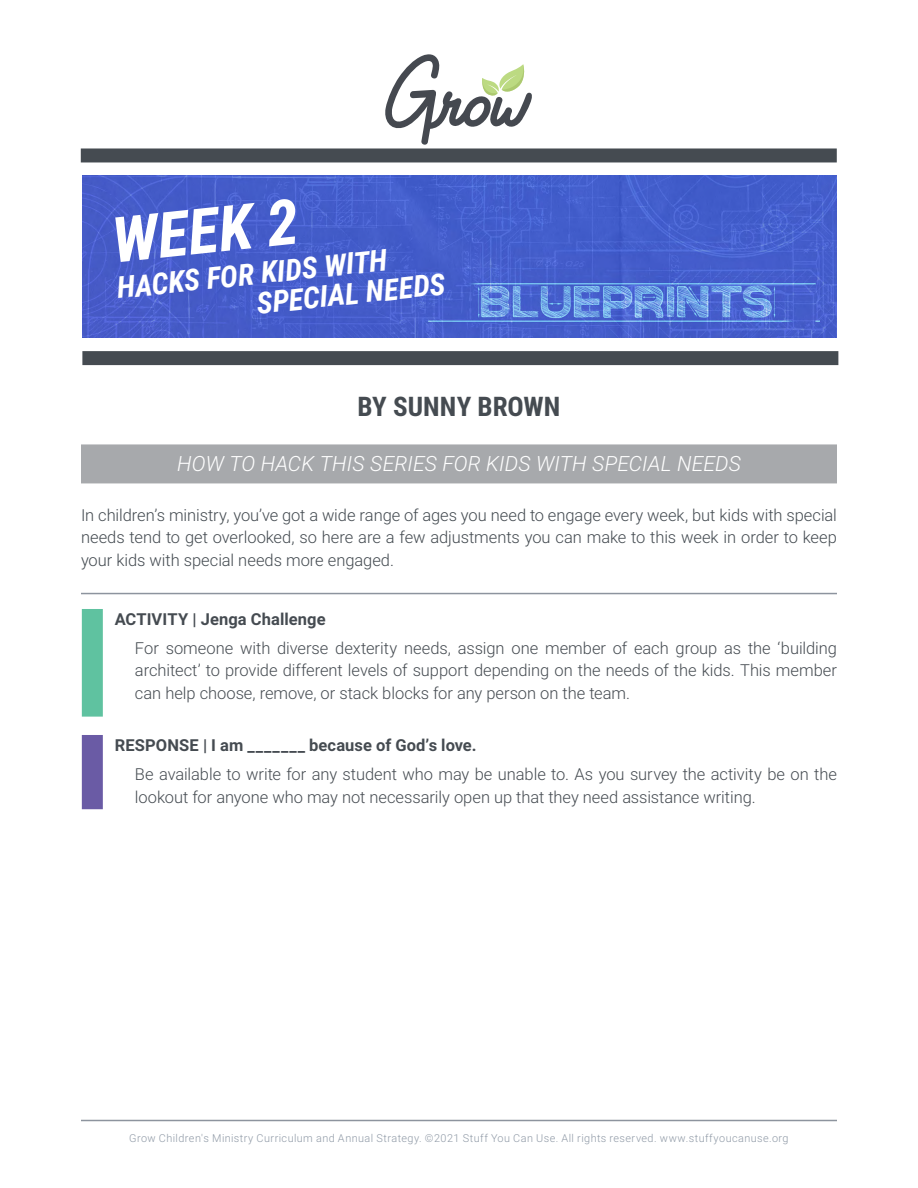
<style>
.page{position:relative;width:918px;height:1188px;background:#fff}
.page>*{position:absolute;margin:0;border:0;box-sizing:border-box;transform-origin:0 0}
.t1{font:italic 700 63px "Roboto Condensed";color:#fff}
.t2{font:italic 700 30px/30px "Roboto Condensed";color:#fff}
.t3{font:700 27px "Roboto Condensed";color:#454b51}
.t4{font:italic 300 21px "Roboto";letter-spacing:.005em;color:#fff}
.t5{font:300 16.5px/22.5px "Roboto";letter-spacing:-.005em;color:#454b51;text-align:justify}
.t6{font:300 16.5px/22.5px "Roboto";color:#434a50;text-align:justify}
.t7{font:700 16.5px "Roboto";letter-spacing:.005em;color:#454b51}
.t8{font:300 10.8px "Roboto";letter-spacing:.04em;color:#8f99a6}
</style>
<div class="page">
<div style="left:81px;top:148px;width:756px;height:14px;background:#454b51"></div>
<svg style="left:385px;top:54px;width:147px;height:91px"></svg>
<img style="left:82px;top:176px;width:755px;height:162px">
<div style="left:82px;top:351px;width:756px;height:14px;background:#454b51"></div>
<hr style="left:81px;top:1120px;width:756px;height:1px;background:#8d949e">
<div style="left:81px;top:444px;width:756px;height:39px;background:#a7a9ac"></div>
<hr style="left:81px;top:593px;width:756px;height:1px;background:#8d949e">
<div style="left:82px;top:609px;width:21px;height:108px;background:#5fc2a0"></div>
<div style="left:82px;top:735px;width:21px;height:74px;background:#6a5ba5"></div>
<h1 class="t1" style="left:108px;top:196px;width:188px;rotate:-6deg">WEEK 2</h1>
<h2 class="t2" style="left:252px;top:257px;width:191px;text-indent:-137px;rotate:-6deg">HACKS FOR KIDS WITH<br>SPECIAL NEEDS</h2>
<h3 class="t3" style="left:358px;top:387px;width:204px">BY SUNNY BROWN</h3>
<p class="t4" style="left:177px;top:449px;width:565px">HOW TO HACK THIS SERIES FOR KIDS WITH SPECIAL NEEDS</p>
<p class="t6" style="left:81px;top:503px;width:757px">In children’s ministry, you’ve got a wide range of ages you need to engage every week, but kids with special needs tend to get overlooked, so here are a few adjustments you can make to this week in order to keep your kids with special needs more engaged.</p>
<p class="t7" style="left:115px;top:607px;width:212px">ACTIVITY | Jenga Challenge</p>
<p class="t5" style="left:135px;top:636px;width:704px">For someone with diverse dexterity needs, assign one member of each group as the ‘building architect’ to provide different levels of support depending on the needs of the kids. This member can help choose, remove, or stack blocks for any person on the team.</p>
<p class="t7" style="left:115px;top:733px;width:363px">RESPONSE | I am _______ because of God’s love.</p>
<p class="t5" style="left:135px;top:762px;width:703px">Be available to write for any student who may be unable to. As you survey the activity be on the lookout for anyone who may not necessarily open up that they need assistance writing.</p>
<p class="t8" style="left:129px;top:1131px;width:661px">Grow Children's Ministry Curriculum and Annual Strategy. ©2021 Stuff You Can Use. All rights reserved. www.stuffyoucanuse.org</p>
</div>
